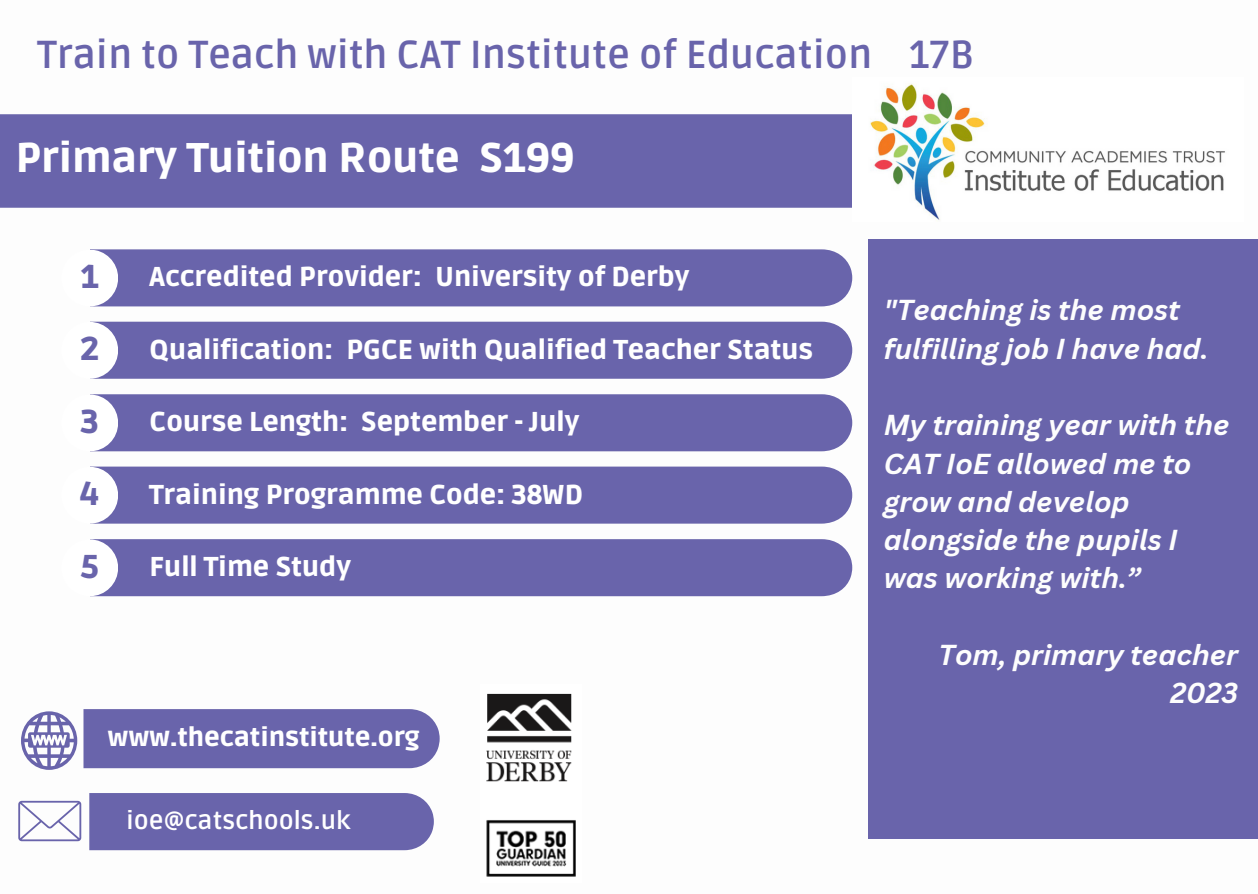
<style>
.page{position:relative;width:1258px;height:894px;background:#fff}
.page>*{position:absolute;margin:0;border:0;box-sizing:border-box;transform-origin:0 0}
.t1{font:900 41.1px "Ruda";color:#fff}
.t2{font:700 39px "Ruda";color:#6964ab}
.t3{font:900 32.7px "Ruda";color:#6964ab}
.t4{font:italic 700 28.2px/38.4px "Canva Sans";color:#fdfdfd}
.t5{font:900 27px "Ruda";color:#fff}
.t6{font:900 25.8px "Ruda";color:#fff}
.t7{font:700 25.2px "Ruda";color:#fff}
</style>
<div class="page">
<div style="left:83px;top:709px;width:357px;height:59px;background:#6964ab"></div>
<div style="left:0;top:114px;width:852px;height:94px;background:#6964ab"></div>
<div style="left:95px;top:249px;width:757px;height:57px;background:#6964ab"></div>
<div style="left:95px;top:394px;width:757px;height:57px;background:#6964ab"></div>
<div style="left:95px;top:539px;width:757px;height:57px;background:#6964ab"></div>
<div style="left:90px;top:321px;width:762px;height:57px;background:#6964ab"></div>
<div style="left:95px;top:466px;width:757px;height:57px;background:#6964ab"></div>
<div style="left:61px;top:249px;width:57px;height:57px;background:#fff;border-radius:50%"></div>
<div style="left:61px;top:394px;width:57px;height:57px;background:#fff;border-radius:50%"></div>
<div style="left:61px;top:539px;width:57px;height:57px;background:#fff;border-radius:50%"></div>
<div style="left:61px;top:322px;width:57px;height:56px;background:#fff;border-radius:50%"></div>
<div style="left:61px;top:466px;width:57px;height:57px;background:#fff;border-radius:50%"></div>
<img style="left:870px;top:84px;width:355px;height:136px">
<div style="left:89px;top:793px;width:345px;height:57px;background:#6964ab"></div>
<svg style="left:21px;top:711px;width:56px;height:58px"></svg>
<svg style="left:18px;top:800px;width:63px;height:41px"></svg>
<div style="left:868px;top:239px;width:390px;height:600px;background:#6964ab"></div>
<img style="left:486px;top:693px;width:90px;height:184px">
<p class="t2" style="left:37px;top:32px;width:938px">Train to Teach with CAT Institute of Education 17B</p>
<p class="t1" style="left:16px;top:134px;width:560px">Primary Tuition Route S199</p>
<p class="t3" style="left:81px;top:258px;width:20px">1</p>
<p class="t5" style="left:150px;top:261px;width:541px">Accredited Provider: University of Derby</p>
<p class="t3" style="left:80px;top:330px;width:21px">2</p>
<p class="t5" style="left:150px;top:334px;width:665px">Qualification: PGCE with Qualified Teacher Status</p>
<p class="t4" style="left:884px;top:290px;width:326px">"Teaching is the most fulfilling job I have had.</p>
<p class="t3" style="left:81px;top:403px;width:19px">3</p>
<p class="t5" style="left:150px;top:406px;width:431px">Course Length: September - July</p>
<p class="t3" style="left:80px;top:475px;width:20px">4</p>
<p class="t5" style="left:150px;top:478px;width:435px">Training Programme Code: 38WD</p>
<p class="t3" style="left:81px;top:547px;width:20px">5</p>
<p class="t5" style="left:150px;top:551px;width:203px">Full Time Study</p>
<p class="t4" style="left:884px;top:405px;width:347px">My training year with the<br>CAT IoE allowed me to grow and develop alongside the pupils I was working with.”</p>
<p class="t4" style="left:938px;top:634px;width:301px;text-align:right">Tom, primary teacher<br>2023</p>
<p class="t6" style="left:108px;top:721px;width:314px">www.thecatinstitute.org</p>
<p class="t7" style="left:126px;top:805px;width:226px">ioe@catschools.uk</p>
</div>
